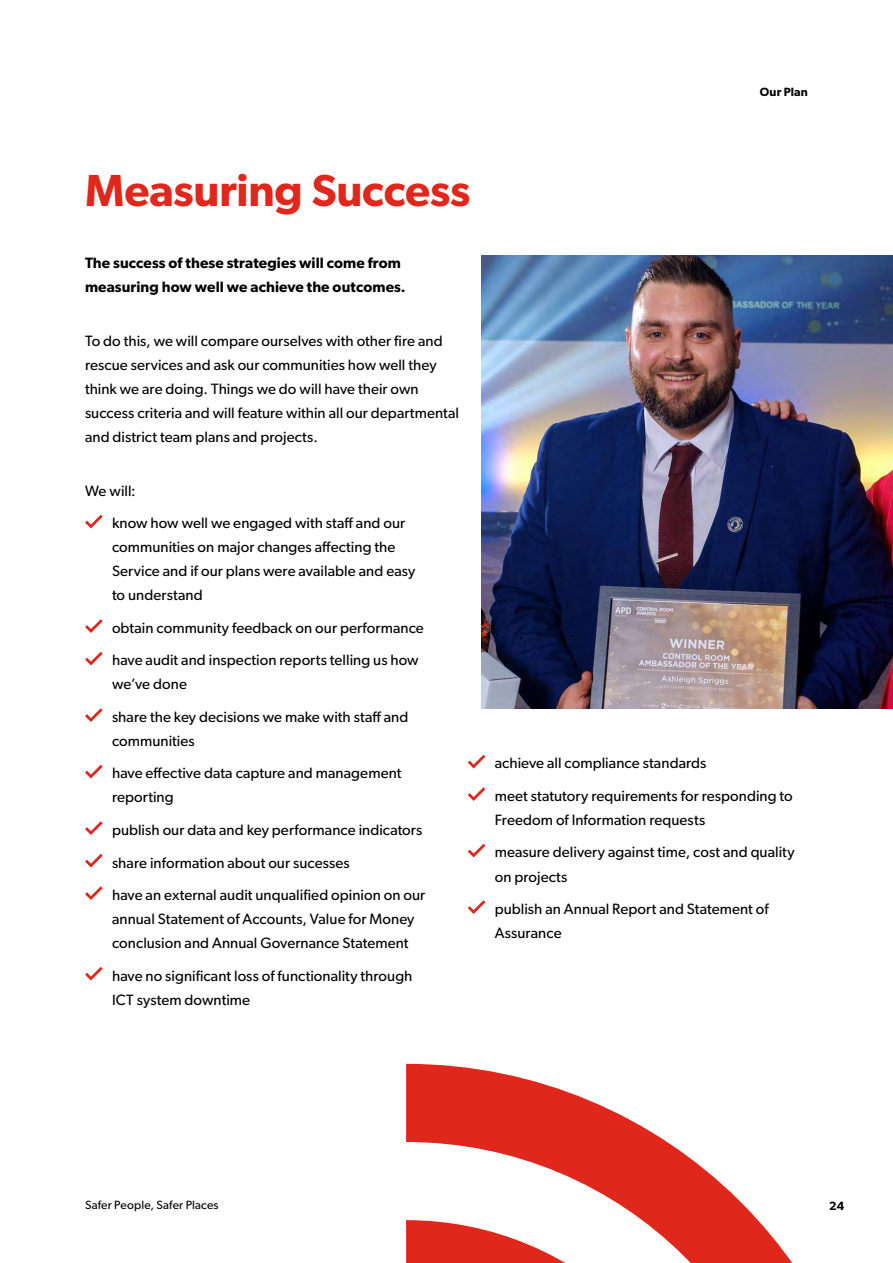
<style>
.page{position:relative;width:893px;height:1263px;background:#fff}
.page>*{position:absolute;margin:0;border:0;box-sizing:border-box;transform-origin:0 0}
.t1{font:600 45px "Gibson";letter-spacing:-.005em;color:#df271c}
.t2{font:15px/32.5px "Gibson";letter-spacing:.005em;color:#000}
.t3{font:600 15px/24px "Gibson";letter-spacing:.005em;color:#000}
.t4{font:12px "Gibson";letter-spacing:.015em;color:#000}
.t5{font:600 12px "Gibson";letter-spacing:.015em;color:#000}
</style>
<div class="page">
<svg style="left:85px;top:515px;width:18px;height:13px"></svg>
<svg style="left:85px;top:619px;width:18px;height:14px"></svg>
<svg style="left:85px;top:652px;width:18px;height:13px"></svg>
<svg style="left:85px;top:708px;width:18px;height:14px"></svg>
<svg style="left:85px;top:765px;width:18px;height:13px"></svg>
<svg style="left:85px;top:821px;width:18px;height:14px"></svg>
<svg style="left:85px;top:854px;width:18px;height:13px"></svg>
<svg style="left:85px;top:886px;width:18px;height:14px"></svg>
<svg style="left:85px;top:967px;width:18px;height:13px"></svg>
<svg style="left:468px;top:755px;width:17px;height:13px"></svg>
<svg style="left:468px;top:787px;width:17px;height:14px"></svg>
<svg style="left:468px;top:844px;width:17px;height:13px"></svg>
<svg style="left:468px;top:900px;width:17px;height:14px"></svg>
<img style="left:482px;top:255px;width:411px;height:454px">
<svg style="left:406px;top:1064px;width:387px;height:199px"></svg>
<p class="t5" style="left:760px;top:85px;width:50px">Our Plan</p>
<h1 class="t1" style="left:85px;top:164px;width:387px">Measuring Success</h1>
<p class="t3" style="left:85px;top:251px;width:322px">The success of these strategies will come from measuring how well we achieve the outcomes.</p>
<p class="t2" style="left:85px;top:329px;width:375px;line-height:24px">To do this, we will compare ourselves with other fire and rescue services and ask our communities how well they think we are doing. Things we do will have their own success criteria and will feature within all our departmental and district team plans and projects.</p>
<p class="t2" style="left:112px;top:474px;width:295px;text-indent:-27px">We will:<br>know how well we engaged with staff and our</p>
<p class="t2" style="left:112px;top:535px;width:305px;line-height:24px">communities on major changes affecting the<br>Service and if our plans were available and easy to understand</p>
<p class="t2" style="left:112px;top:611px;width:313px">obtain community feedback on our performance have audit and inspection reports telling us how</p>
<p class="t2" style="left:112px;top:668px;width:298px">we’ve done<br>share the key decisions we make with staff and</p>
<p class="t2" style="left:112px;top:724px;width:291px">communities<br>have effective data capture and management</p>
<p class="t2" style="left:112px;top:781px;width:315px">reporting<br>publish our data and key performance indicators share information about our sucesses<br>have an external audit unqualified opinion on our</p>
<p class="t2" style="left:112px;top:906px;width:304px;line-height:24px">annual Statement of Accounts, Value for Money conclusion and Annual Governance Statement</p>
<p class="t2" style="left:112px;top:963px;width:302px;line-height:24px">have no significant loss of functionality through<br>ICT system downtime</p>
<p class="t2" style="left:495px;top:747px;width:299px">achieve all compliance standards<br>meet statutory requirements for responding to</p>
<p class="t2" style="left:495px;top:803px;width:301px">Freedom of Information requests<br>measure delivery against time, cost and quality</p>
<p class="t2" style="left:495px;top:860px;width:275px">on projects<br>publish an Annual Report and Statement of</p>
<p class="t2" style="left:495px;top:916px;width:68px">Assurance</p>
<p class="t4" style="left:85px;top:1197px;width:135px">Safer People, Safer Places</p>
<p class="t5" style="left:829px;top:1199px;width:17px">24</p>
</div>
